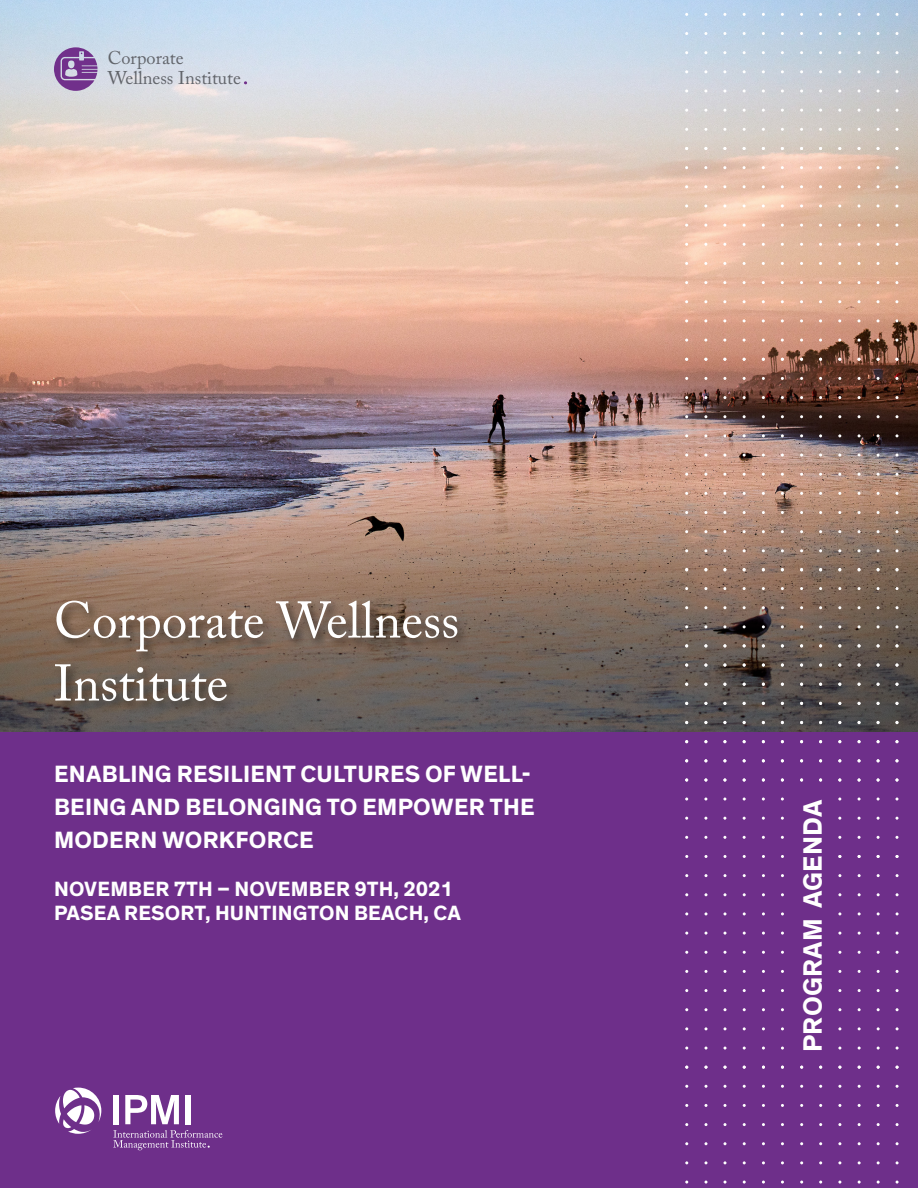
<style>
.page{position:relative;width:918px;height:1188px;background:#fff}
.page>*{position:absolute;margin:0;border:0;box-sizing:border-box;transform-origin:0 0}
.t1{font:51px/63px "Adobe Caslon Pro";color:#fff}
.t2{font:700 27px "Theinhardt";letter-spacing:.01em;color:#fff}
.t3{font:700 24px/33px "Theinhardt";letter-spacing:.01em;color:#fff}
.t4{font:700 21px/24px "Theinhardt";letter-spacing:.01em;color:#fff}
.t5{font:18.45px/19.8px "Adobe Caslon Pro";color:#61646a}
</style>
<div class="page">
<img style="left:0;top:0;width:918px;height:437px">
<img style="left:0;top:437px;width:918px;height:295px">
<div style="left:0;top:732px;width:918px;height:456px;background:#6e2f8a"></div>
<svg style="left:54px;top:47px;width:44px;height:44px"></svg>
<div style="left:53px;top:597px;width:416px;height:117px;background:#000;opacity:.5"></div>
<svg style="left:113px;top:1095px;width:109px;height:55px"></svg>
<svg style="left:55px;top:1088px;width:46px;height:46px"></svg>
<svg style="left:857px;top:166px;width:4px;height:3px"></svg>
<svg style="left:857px;top:185px;width:4px;height:3px"></svg>
<svg style="left:857px;top:204px;width:4px;height:3px"></svg>
<svg style="left:857px;top:224px;width:4px;height:3px"></svg>
<svg style="left:857px;top:243px;width:4px;height:3px"></svg>
<svg style="left:857px;top:262px;width:4px;height:3px"></svg>
<svg style="left:857px;top:281px;width:4px;height:3px"></svg>
<svg style="left:857px;top:300px;width:4px;height:3px"></svg>
<svg style="left:857px;top:319px;width:4px;height:3px"></svg>
<svg style="left:857px;top:339px;width:4px;height:3px"></svg>
<svg style="left:895px;top:358px;width:4px;height:3px"></svg>
<svg style="left:857px;top:358px;width:4px;height:3px"></svg>
<svg style="left:895px;top:568px;width:4px;height:4px"></svg>
<svg style="left:877px;top:568px;width:3px;height:4px"></svg>
<svg style="left:858px;top:568px;width:3px;height:4px"></svg>
<svg style="left:838px;top:568px;width:3px;height:4px"></svg>
<svg style="left:819px;top:568px;width:3px;height:4px"></svg>
<svg style="left:800px;top:568px;width:3px;height:4px"></svg>
<svg style="left:781px;top:568px;width:3px;height:4px"></svg>
<svg style="left:762px;top:568px;width:3px;height:4px"></svg>
<svg style="left:743px;top:568px;width:3px;height:4px"></svg>
<svg style="left:723px;top:568px;width:3px;height:4px"></svg>
<svg style="left:704px;top:568px;width:3px;height:4px"></svg>
<svg style="left:685px;top:568px;width:3px;height:4px"></svg>
<svg style="left:895px;top:644px;width:4px;height:4px"></svg>
<svg style="left:877px;top:644px;width:3px;height:4px"></svg>
<svg style="left:858px;top:644px;width:3px;height:4px"></svg>
<svg style="left:838px;top:644px;width:3px;height:4px"></svg>
<svg style="left:819px;top:644px;width:3px;height:4px"></svg>
<svg style="left:800px;top:644px;width:3px;height:4px"></svg>
<svg style="left:781px;top:644px;width:3px;height:4px"></svg>
<svg style="left:762px;top:644px;width:3px;height:4px"></svg>
<svg style="left:743px;top:644px;width:3px;height:4px"></svg>
<svg style="left:723px;top:644px;width:3px;height:4px"></svg>
<svg style="left:704px;top:644px;width:3px;height:4px"></svg>
<svg style="left:685px;top:644px;width:3px;height:4px"></svg>
<svg style="left:895px;top:663px;width:3px;height:4px"></svg>
<svg style="left:877px;top:663px;width:3px;height:4px"></svg>
<svg style="left:858px;top:663px;width:3px;height:4px"></svg>
<svg style="left:838px;top:663px;width:3px;height:4px"></svg>
<svg style="left:819px;top:663px;width:3px;height:4px"></svg>
<svg style="left:800px;top:663px;width:3px;height:4px"></svg>
<svg style="left:781px;top:663px;width:3px;height:4px"></svg>
<svg style="left:762px;top:663px;width:3px;height:4px"></svg>
<svg style="left:743px;top:663px;width:3px;height:4px"></svg>
<svg style="left:723px;top:663px;width:3px;height:4px"></svg>
<svg style="left:704px;top:663px;width:3px;height:4px"></svg>
<svg style="left:685px;top:663px;width:3px;height:4px"></svg>
<svg style="left:819px;top:759px;width:3px;height:4px"></svg>
<svg style="left:800px;top:759px;width:3px;height:4px"></svg>
<svg style="left:781px;top:759px;width:3px;height:4px"></svg>
<svg style="left:762px;top:759px;width:3px;height:4px"></svg>
<svg style="left:685px;top:759px;width:3px;height:4px"></svg>
<svg style="left:895px;top:778px;width:4px;height:4px"></svg>
<svg style="left:838px;top:778px;width:3px;height:4px"></svg>
<svg style="left:819px;top:778px;width:3px;height:4px"></svg>
<svg style="left:800px;top:778px;width:3px;height:4px"></svg>
<svg style="left:781px;top:778px;width:3px;height:4px"></svg>
<svg style="left:762px;top:778px;width:3px;height:4px"></svg>
<svg style="left:685px;top:778px;width:3px;height:4px"></svg>
<svg style="left:895px;top:147px;width:4px;height:3px"></svg>
<svg style="left:857px;top:147px;width:4px;height:3px"></svg>
<svg style="left:895px;top:89px;width:3px;height:4px"></svg>
<svg style="left:877px;top:89px;width:3px;height:4px"></svg>
<svg style="left:858px;top:89px;width:3px;height:4px"></svg>
<svg style="left:838px;top:89px;width:3px;height:4px"></svg>
<svg style="left:819px;top:89px;width:3px;height:4px"></svg>
<svg style="left:800px;top:89px;width:3px;height:4px"></svg>
<svg style="left:781px;top:89px;width:3px;height:4px"></svg>
<svg style="left:762px;top:89px;width:3px;height:4px"></svg>
<svg style="left:743px;top:89px;width:3px;height:4px"></svg>
<svg style="left:723px;top:89px;width:3px;height:4px"></svg>
<svg style="left:704px;top:89px;width:3px;height:4px"></svg>
<svg style="left:685px;top:89px;width:3px;height:4px"></svg>
<svg style="left:895px;top:855px;width:4px;height:3px"></svg>
<svg style="left:723px;top:855px;width:4px;height:3px"></svg>
<svg style="left:704px;top:855px;width:4px;height:3px"></svg>
<svg style="left:723px;top:874px;width:4px;height:3px"></svg>
<svg style="left:704px;top:874px;width:4px;height:3px"></svg>
<svg style="left:723px;top:970px;width:4px;height:3px"></svg>
<svg style="left:704px;top:970px;width:4px;height:3px"></svg>
<svg style="left:723px;top:989px;width:4px;height:3px"></svg>
<svg style="left:704px;top:989px;width:4px;height:3px"></svg>
<svg style="left:895px;top:1065px;width:4px;height:4px"></svg>
<svg style="left:876px;top:1065px;width:4px;height:4px"></svg>
<svg style="left:857px;top:1065px;width:4px;height:4px"></svg>
<svg style="left:781px;top:1065px;width:3px;height:4px"></svg>
<svg style="left:762px;top:1065px;width:3px;height:4px"></svg>
<svg style="left:742px;top:1065px;width:4px;height:4px"></svg>
<svg style="left:723px;top:1065px;width:4px;height:4px"></svg>
<svg style="left:704px;top:1065px;width:4px;height:4px"></svg>
<svg style="left:895px;top:1084px;width:4px;height:4px"></svg>
<svg style="left:876px;top:1084px;width:4px;height:4px"></svg>
<svg style="left:857px;top:1084px;width:4px;height:4px"></svg>
<svg style="left:742px;top:1084px;width:4px;height:4px"></svg>
<svg style="left:723px;top:1084px;width:4px;height:4px"></svg>
<svg style="left:704px;top:1084px;width:4px;height:4px"></svg>
<svg style="left:723px;top:1104px;width:4px;height:3px"></svg>
<svg style="left:704px;top:1104px;width:4px;height:3px"></svg>
<svg style="left:723px;top:1123px;width:4px;height:3px"></svg>
<svg style="left:704px;top:1123px;width:4px;height:3px"></svg>
<p class="t5" style="left:108px;top:48px;width:135px">Corporate<br>Wellness Institute</p>
<h1 class="t1" style="left:54px;top:588px;width:407px">Corporate Wellness<br>Institute</h1>
<p class="t3" style="left:54px;top:758px;width:482px">ENABLING RESILIENT CULTURES OF WELL-<br>BEING AND BELONGING TO EMPOWER THE<br>MODERN WORKFORCE</p>
<p class="t4" style="left:54px;top:878px;width:408px">NOVEMBER 7TH – NOVEMBER 9TH, 2021<br>PASEA RESORT, HUNTINGTON BEACH, CA</p>
<p class="t2" style="left:796px;top:1052px;width:254px;rotate:-90deg">PROGRAM AGENDA</p>
</div>
